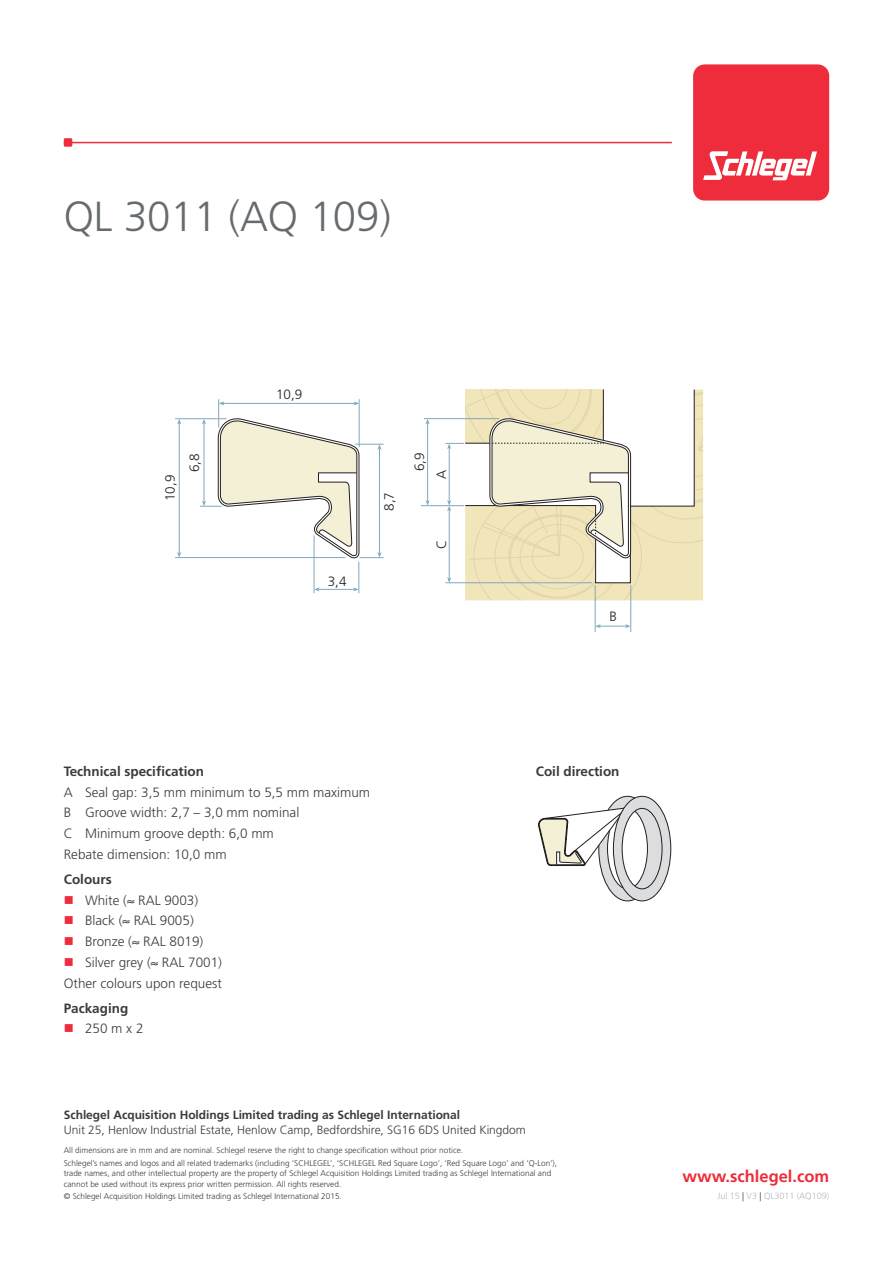
<style>
.page{position:relative;width:893px;height:1263px;background:#fff}
.page>*{position:absolute;margin:0;border:0;box-sizing:border-box;transform-origin:0 0}
.t1{font:300 42px "Frutiger";letter-spacing:-.005em;color:#666b70}
.t2{font:700 16.5px "Frutiger";color:#ee2c3b}
.t3{font:300 13.5px/20.7px "Frutiger";color:#393c3f}
.t4{font:700 13.5px "Frutiger";color:#393c3f}
.t5{font:300 13.5px "Frutiger";color:#231f20}
.t6{font:300 12px "Frutiger";letter-spacing:-.005em;color:#393c3f}
.t7{font:700 12px "Frutiger";letter-spacing:-.005em;color:#393c3f}
.t8{font:300 9px "Frutiger";letter-spacing:-.005em;color:#b1b9bf}
.t9{font:300 8.25px/12.6px "Frutiger";color:#393c3f}
.s1{color:#ee2c3b}
.s2{color:#393c3f}
</style>
<div class="page">
<div style="left:693px;top:64px;width:136px;height:137px;background:#ee2c3b;border-radius:11px"></div>
<svg style="left:703px;top:151px;width:114px;height:29px"></svg>
<hr style="left:64px;top:142px;width:608px;height:1px;background:#ee2c3b">
<div style="left:64px;top:138px;width:8px;height:9px;background:#ee2c3b"></div>
<hr style="left:175px;top:418px;width:51px;height:1px;background:#7fa8bc">
<hr style="left:314px;top:535px;width:1px;height:58px;background:#7fa8bc">
<hr style="left:359px;top:562px;width:1px;height:31px;background:#7fa8bc">
<hr style="left:318px;top:589px;width:36px;height:1px;background:#7fa8bc">
<svg style="left:353px;top:587px;width:6px;height:4px"></svg>
<svg style="left:314px;top:587px;width:6px;height:4px"></svg>
<svg style="left:596px;top:624px;width:34px;height:4px"></svg>
<hr style="left:595px;top:585px;width:1px;height:47px;background:#7fa8bc">
<hr style="left:630px;top:585px;width:1px;height:47px;background:#7fa8bc">
<hr style="left:421px;top:505px;width:43px;height:1px;background:#7fa8bc">
<svg style="left:445px;top:389px;width:258px;height:211px"></svg>
<hr style="left:179px;top:423px;width:1px;height:130px;background:#7fa8bc">
<svg style="left:177px;top:552px;width:4px;height:5px"></svg>
<svg style="left:177px;top:419px;width:4px;height:5px"></svg>
<hr style="left:175px;top:557px;width:171px;height:1px;background:#7fa8bc">
<hr style="left:427px;top:423px;width:1px;height:78px;background:#7fa8bc">
<svg style="left:426px;top:419px;width:4px;height:5px"></svg>
<svg style="left:426px;top:500px;width:4px;height:6px"></svg>
<hr style="left:424px;top:418px;width:75px;height:1px;background:#7fa8bc">
<svg style="left:200px;top:399px;width:184px;height:160px"></svg>
<svg style="left:538px;top:796px;width:133px;height:105px"></svg>
<h1 class="t1" style="left:64px;top:193px;width:329px">QL 3011 (AQ 109)</h1>
<h3 class="t5" style="left:163px;top:501px;width:28px;rotate:-90deg">10,9</h3>
<h3 class="t5" style="left:187px;top:472px;width:20px;rotate:-90deg">6,8</h3>
<h3 class="t5" style="left:276px;top:387px;width:28px">10,9</h3>
<h3 class="t5" style="left:328px;top:573px;width:20px">3,4</h3>
<h3 class="t5" style="left:381px;top:511px;width:20px;rotate:-90deg">8,7</h3>
<h3 class="t5" style="left:412px;top:471px;width:20px;rotate:-90deg">6,9</h3>
<h3 class="t5" style="left:434px;top:479px;width:11px;rotate:-90deg">A</h3>
<h3 class="t5" style="left:434px;top:549px;width:11px;rotate:-90deg">C</h3>
<h3 class="t4" style="left:64px;top:763px;width:142px">Technical specification</h3>
<h3 class="t3" style="left:64px;top:782px;width:308px">A Seal gap: 3,5 mm minimum to 5,5 mm maximum<br>B Groove width: 2,7 – 3,0 mm nominal<br>C Minimum groove depth: 6,0 mm<br>Rebate dimension: 10,0 mm</h3>
<h3 class="t4" style="left:64px;top:871px;width:49px">Colours</h3>
<h3 class="t3" style="left:64px;top:890px;width:136px"><span class="s1">■</span> White (≈ RAL 9003)</h3>
<h3 class="t3" style="left:64px;top:911px;width:131px"><span class="s1">■</span> Black (≈ RAL 9005)</h3>
<h3 class="t3" style="left:64px;top:931px;width:141px"><span class="s1">■</span> Bronze (≈ RAL 8019)</h3>
<h3 class="t3" style="left:64px;top:952px;width:160px"><span class="s1">■</span> Silver grey (≈ RAL 7001)<br>Other colours upon request</h3>
<h3 class="t4" style="left:64px;top:1000px;width:66px">Packaging</h3>
<h3 class="t3" style="left:64px;top:1019px;width:81px"><span class="s1">■</span> 250 m x 2</h3>
<h3 class="t5" style="left:609px;top:609px;width:9px">B</h3>
<h3 class="t4" style="left:536px;top:763px;width:85px">Coil direction</h3>
<h3 class="t7" style="left:64px;top:1108px;width:398px">Schlegel Acquisition Holdings Limited trading as Schlegel International</h3>
<h3 class="t6" style="left:64px;top:1123px;width:464px">Unit 25, Henlow Industrial Estate, Henlow Camp, Bedfordshire, SG16 6DS United Kingdom</h3>
<p class="t9" style="left:64px;top:1144px;width:495px">All dimensions are in mm and are nominal. Schlegel reserve the right to change specification without prior notice.<br>Schlegel’s names and logos and all related trademarks (including ‘SCHLEGEL’, ‘SCHLEGEL Red Square Logo’, ‘Red Square Logo’ and ‘Q-Lon’),</p>
<p class="t9" style="left:64px;top:1168px;width:489px;line-height:10.5px">trade names, and other intellectual property are the property of Schlegel Acquisition Holdings Limited trading as Schlegel International and cannot be used without its express prior written permission. All rights reserved.</p>
<p class="t9" style="left:64px;top:1190px;width:280px">© Schlegel Acquisition Holdings Limited trading as Schlegel International 2015.</p>
<h2 class="t2" style="left:682px;top:1167px;width:148px">www.schlegel.com</h2>
<p class="t8" style="left:717px;top:1191px;width:113px">Jul 15 <span class="s2">|</span> V3 <span class="s2">|</span> QL3011 (AQ109)</p>
</div>
